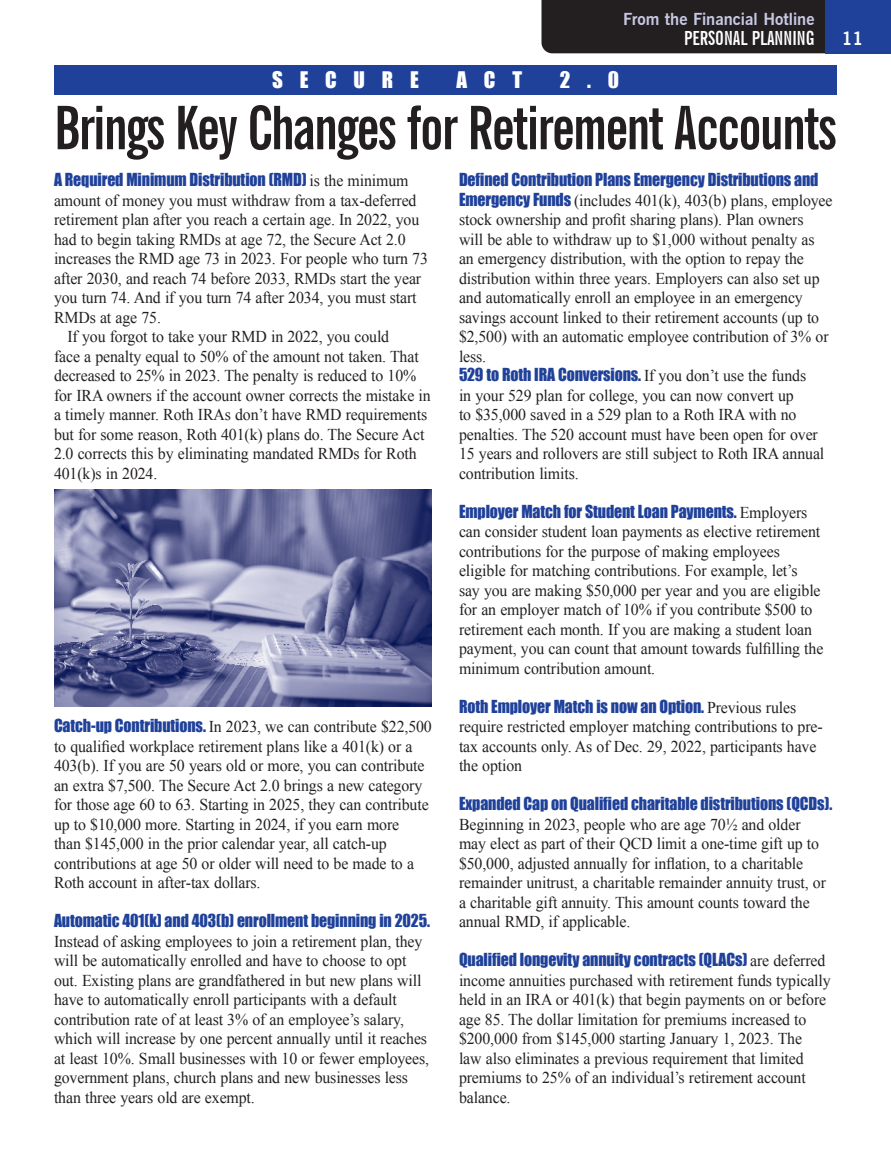
<style>
.page{position:relative;width:891px;height:1161px;background:#fff}
.page>*{position:absolute;margin:0;border:0;box-sizing:border-box;transform-origin:0 0}
.Header1{font:700 extra-condensed 60px "News Gothic BT";letter-spacing:-.03em;color:#231f20}
.Header1-2{font:21px "Impact";letter-spacing:.8em;color:#fff}
.Top_Left{font:700 extra-condensed 19.5px "News Gothic BT";color:#fff}
.t1{font:700 18px "News Gothic BT";color:#fff}
.Writer_Title{font:16.5px/19.5px "Times New Roman";letter-spacing:-.005em;color:#231f20;scale:.96 1}
.Top_Left-2{font:700 16.5px "News Gothic BT";color:#c7c8e4}
.s1{font-family:"Impact";color:#20419a}
</style>
<div class="page">
<div style="left:542px;top:0;width:284px;height:53px;background:#231f20"></div>
<div style="left:826px;top:0;width:65px;height:53px;background:#20419a"></div>
<div style="left:54px;top:65px;width:783px;height:30px;background:#20419a"></div>
<img style="left:54px;top:490px;width:378px;height:217px">
<p class="Top_Left-2" style="left:623px;top:9px;width:193px">From the Financial Hotline</p>
<p class="Top_Left" style="left:684px;top:26px;width:132px">PERSONAL PLANNING</p>
<p class="t1" style="left:842px;top:28px;width:23px">11</p>
<p class="Header1-2" style="left:272px;top:63px;width:148px">SECURE</p>
<p class="Header1-2" style="left:456px;top:63px;width:67px">ACT</p>
<p class="Header1-2" style="left:560px;top:63px;width:61px">2.0</p>
<p class="Header1" style="left:54px;top:92px;width:784px">Brings Key Changes for Retirement Accounts</p>
<p class="Writer_Title" style="left:54px;top:171px;width:391px"><span class="s1">A Required Minimum Distribution (RMD)</span> is the minimum amount of money you must withdraw from a tax-deferred retirement plan after you reach a certain age. In 2022, you had to begin taking RMDs at age 72, the Secure Act 2.0 increases the RMD age 73 in 2023. For people who turn 73 after 2030, and reach 74 before 2033, RMDs start the year you turn 74. And if you turn 74 after 2034, you must start RMDs at age 75.</p>
<p class="Writer_Title" style="left:54px;top:327px;width:394px;text-indent:14px">If you forgot to take your RMD in 2022, you could<br>face a penalty equal to 50% of the amount not taken. That decreased to 25% in 2023. The penalty is reduced to 10% for IRA owners if the account owner corrects the mistake in a timely manner. Roth IRAs don’t have RMD requirements but for some reason, Roth 401(k) plans do. The Secure Act 2.0 corrects this by eliminating mandated RMDs for Roth 401(k)s in 2024.</p>
<p class="Writer_Title" style="left:54px;top:717px;width:395px"><span class="s1">Catch-up Contributions.</span> In 2023, we can contribute $22,500 to qualified workplace retirement plans like a 401(k) or a 403(b). If you are 50 years old or more, you can contribute an extra $7,500. The Secure Act 2.0 brings a new category for those age 60 to 63. Starting in 2025, they can contribute up to $10,000 more. Starting in 2024, if you earn more<br>than $145,000 in the prior calendar year, all catch-up contributions at age 50 or older will need to be made to a Roth account in after-tax dollars.</p>
<p class="Writer_Title" style="left:54px;top:912px;width:393px"><span class="s1">Automatic 401(k) and 403(b) enrollment beginning in 2025.<br></span>Instead of asking employees to join a retirement plan, they will be automatically enrolled and have to choose to opt out. Existing plans are grandfathered in but new plans will have to automatically enroll participants with a default contribution rate of at least 3% of an employee’s salary, which will increase by one percent annually until it reaches at least 10%. Small businesses with 10 or fewer employees, government plans, church plans and new businesses less than three years old are exempt.</p>
<p class="Writer_Title" style="left:459px;top:171px;width:391px"><span class="s1">Defined Contribution Plans Emergency Distributions and Emergency Funds</span> (includes 401(k), 403(b) plans, employee stock ownership and profit sharing plans). Plan owners<br>will be able to withdraw up to $1,000 without penalty as an emergency distribution, with the option to repay the distribution within three years. Employers can also set up and automatically enroll an employee in an emergency savings account linked to their retirement accounts (up to $2,500) with an automatic employee contribution of 3% or less.</p>
<p class="Writer_Title" style="left:459px;top:366px;width:382px"><span class="s1">529 to Roth IRA Conversions.</span> If you don’t use the funds<br>in your 529 plan for college, you can now convert up<br>to $35,000 saved in a 529 plan to a Roth IRA with no penalties. The 520 account must have been open for over 15 years and rollovers are still subject to Roth IRA annual contribution limits.</p>
<p class="Writer_Title" style="left:459px;top:502px;width:381px"><span class="s1">Employer Match for Student Loan Payments.</span> Employers can consider student loan payments as elective retirement contributions for the purpose of making employees eligible for matching contributions. For example, let’s<br>say you are making $50,000 per year and you are eligible for an employer match of 10% if you contribute $500 to retirement each month. If you are making a student loan payment, you can count that amount towards fulfilling the minimum contribution amount.</p>
<p class="Writer_Title" style="left:459px;top:697px;width:380px"><span class="s1">Roth Employer Match is now an Option.</span> Previous rules require restricted employer matching contributions to pre&shy;tax accounts only. As of Dec. 29, 2022, participants have the option</p>
<p class="Writer_Title" style="left:459px;top:795px;width:390px"><span class="s1">Expanded Cap on Qualified charitable distributions (QCDs).<br></span>Beginning in 2023, people who are age 70½ and older<br>may elect as part of their QCD limit a one-time gift up to $50,000, adjusted annually for inflation, to a charitable remainder unitrust, a charitable remainder annuity trust, or a charitable gift annuity. This amount counts toward the annual RMD, if applicable.</p>
<p class="Writer_Title" style="left:459px;top:951px;width:389px"><span class="s1">Qualified longevity annuity contracts (QLACs)</span> are deferred income annuities purchased with retirement funds typically held in an IRA or 401(k) that begin payments on or before age 85. The dollar limitation for premiums increased to $200,000 from $145,000 starting January 1, 2023. The<br>law also eliminates a previous requirement that limited premiums to 25% of an individual’s retirement account balance.</p>
</div>
